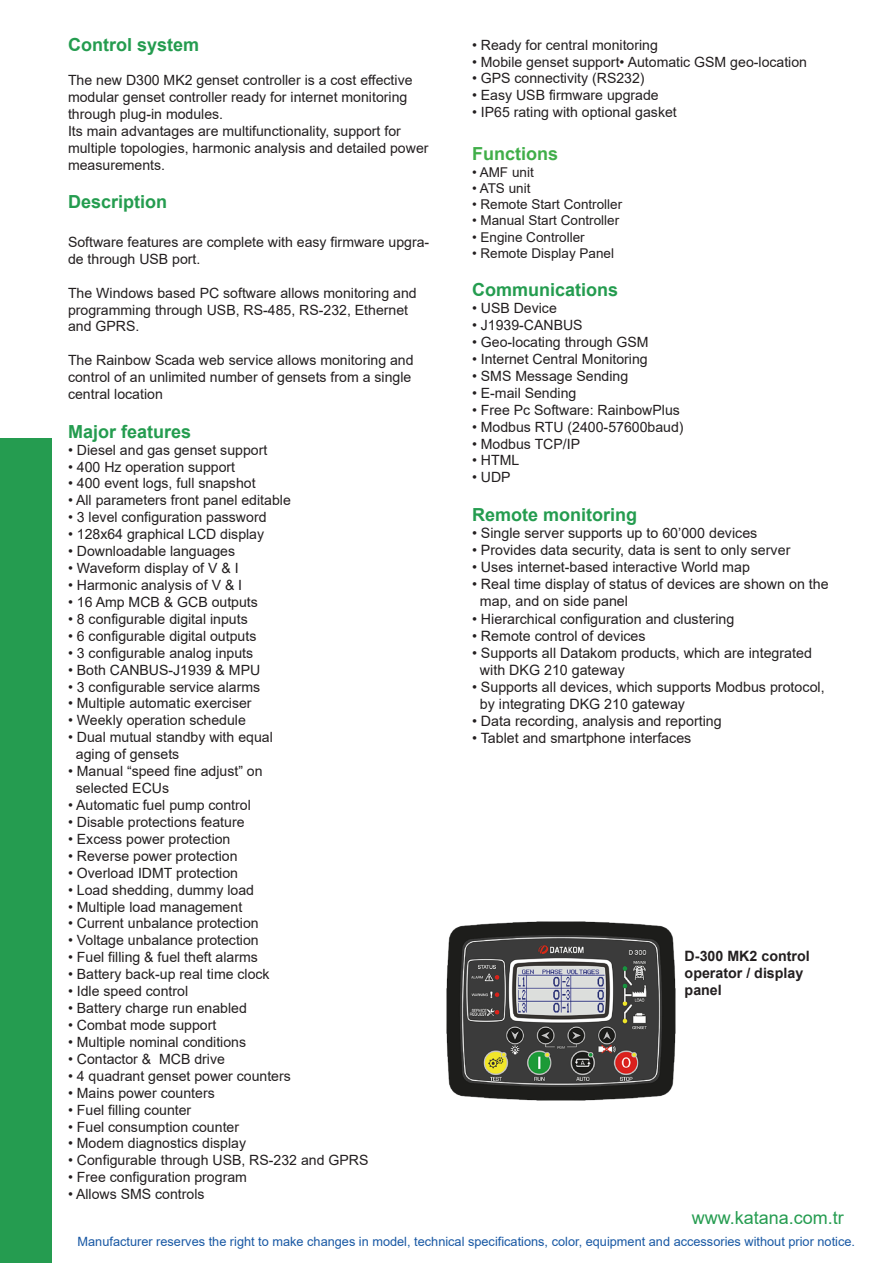
<style>
.page{position:relative;width:893px;height:1263px;background:#fff}
.page>*{position:absolute;margin:0;border:0;box-sizing:border-box;transform-origin:0 0}
.t1{font:700 18px "Arial";color:#249c4f}
.t2{font:18px "Arial";color:#259c50}
.t3{font:700 18px "Arial";color:#40ae49}
.t4{font:14.25px/17.1px "Arial";color:#231f20}
.t5{font:700 14.25px/17.1px "Arial";color:#231f20}
.t6{font:14.1px/17px "Arial";color:#231f20}
.t7{font:13.5px "Arial";color:#231f20}
.t8{font:12.75px "Arial";color:#1858a4}
</style>
<div class="page">
<div style="left:0;top:438px;width:51px;height:825px;background:#259c50"></div>
<img style="left:446px;top:922px;width:229px;height:178px">
<p class="t1" style="left:68px;top:32px;width:133px">Control system</p>
<p class="t6" style="left:68px;top:72px;width:346px">The new D300 MK2 genset controller is a cost effective modular genset controller ready for internet monitoring through plug-in modules.</p>
<p class="t6" style="left:68px;top:122px;width:362px">Its main advantages are multifunctionality, support for multiple topologies, harmonic analysis and detailed power measurements.</p>
<p class="t1" style="left:68px;top:189px;width:101px">Description</p>
<p class="t6" style="left:68px;top:233px;width:363px">Software features are complete with easy firmware upgra&shy;de through USB port.</p>
<p class="t6" style="left:68px;top:284px;width:350px">The Windows based PC software allows monitoring and programming through USB, RS-485, RS-232, Ethernet and GPRS.</p>
<p class="t6" style="left:68px;top:352px;width:347px">The Rainbow Scada web service allows monitoring and control of an unlimited number of gensets from a single central location</p>
<p class="t1" style="left:68px;top:419px;width:125px">Major features</p>
<p class="t6" style="left:68px;top:441px;width:201px">• Diesel and gas genset support</p>
<p class="t6" style="left:68px;top:458px;width:169px">• 400 Hz operation support</p>
<p class="t6" style="left:68px;top:475px;width:189px">• 400 event logs, full snapshot</p>
<p class="t6" style="left:68px;top:492px;width:224px">• All parameters front panel editable</p>
<p class="t6" style="left:68px;top:509px;width:200px">• 3 level configuration password</p>
<p class="t6" style="left:68px;top:526px;width:198px">• 128x64 graphical LCD display</p>
<p class="t6" style="left:68px;top:543px;width:169px">• Downloadable languages</p>
<p class="t6" style="left:68px;top:559px;width:172px">• Waveform display of V &amp; I</p>
<p class="t6" style="left:68px;top:576px;width:176px">• Harmonic analysis of V &amp; I</p>
<p class="t6" style="left:68px;top:593px;width:191px">• 16 Amp MCB &amp; GCB outputs</p>
<p class="t6" style="left:68px;top:610px;width:181px">• 8 configurable digital inputs</p>
<p class="t6" style="left:68px;top:627px;width:190px">• 6 configurable digital outputs</p>
<p class="t6" style="left:68px;top:644px;width:187px">• 3 configurable analog inputs</p>
<p class="t6" style="left:68px;top:661px;width:194px">• Both CANBUS-J1939 &amp; MPU</p>
<p class="t6" style="left:68px;top:678px;width:194px">• 3 configurable service alarms</p>
<p class="t6" style="left:68px;top:695px;width:185px">• Multiple automatic exerciser</p>
<p class="t6" style="left:68px;top:712px;width:179px">• Weekly operation schedule</p>
<p class="t6" style="left:68px;top:729px;width:206px">• Dual mutual standby with equal</p>
<p class="t6" style="left:76px;top:746px;width:105px">aging of gensets</p>
<p class="t6" style="left:68px;top:763px;width:196px">• Manual “speed fine adjust” on</p>
<p class="t6" style="left:76px;top:779px;width:95px">selected ECUs</p>
<p class="t6" style="left:68px;top:796px;width:184px">• Automatic fuel pump control</p>
<p class="t6" style="left:68px;top:813px;width:178px">• Disable protections feature</p>
<p class="t6" style="left:68px;top:830px;width:164px">• Excess power protection</p>
<p class="t6" style="left:68px;top:847px;width:171px">• Reverse power protection</p>
<p class="t6" style="left:68px;top:864px;width:172px">• Overload IDMT protection</p>
<p class="t6" style="left:68px;top:881px;width:187px">• Load shedding, dummy load</p>
<p class="t6" style="left:68px;top:898px;width:176px">• Multiple load management</p>
<p class="t6" style="left:68px;top:915px;width:192px">• Current unbalance protection</p>
<p class="t6" style="left:68px;top:932px;width:192px">• Voltage unbalance protection</p>
<p class="t6" style="left:68px;top:949px;width:191px">• Fuel filling &amp; fuel theft alarms</p>
<p class="t6" style="left:68px;top:966px;width:203px">• Battery back-up real time clock</p>
<p class="t6" style="left:68px;top:982px;width:122px">• Idle speed control</p>
<p class="t6" style="left:68px;top:999px;width:180px">• Battery charge run enabled</p>
<p class="t6" style="left:68px;top:1016px;width:150px">• Combat mode support</p>
<p class="t6" style="left:68px;top:1033px;width:180px">• Multiple nominal conditions</p>
<p class="t6" style="left:68px;top:1050px;width:158px">• Contactor &amp; MCB drive</p>
<p class="t6" style="left:68px;top:1067px;width:224px">• 4 quadrant genset power counters</p>
<p class="t6" style="left:68px;top:1084px;width:148px">• Mains power counters</p>
<p class="t6" style="left:68px;top:1101px;width:125px">• Fuel filling counter</p>
<p class="t6" style="left:68px;top:1118px;width:173px">• Fuel consumption counter</p>
<p class="t6" style="left:68px;top:1135px;width:180px">• Modem diagnostics display</p>
<p class="t6" style="left:68px;top:1152px;width:302px">• Configurable through USB, RS-232 and GPRS</p>
<p class="t6" style="left:68px;top:1169px;width:180px">• Free configuration program</p>
<p class="t6" style="left:68px;top:1186px;width:138px">• Allows SMS controls</p>
<p class="t6" style="left:472px;top:36px;width:187px">• Ready for central monitoring</p>
<p class="t6" style="left:472px;top:53px;width:337px">• Mobile genset support• Automatic GSM geo-location</p>
<p class="t6" style="left:472px;top:70px;width:174px">• GPS connectivity (RS232)</p>
<p class="t6" style="left:472px;top:87px;width:188px">• Easy USB firmware upgrade</p>
<p class="t6" style="left:472px;top:104px;width:206px">• IP65 rating with optional gasket</p>
<p class="t3" style="left:472px;top:141px;width:88px">Functions</p>
<p class="t7" style="left:472px;top:163px;width:63px">• AMF unit</p>
<p class="t7" style="left:472px;top:179px;width:60px">• ATS unit</p>
<p class="t7" style="left:472px;top:195px;width:152px">• Remote Start Controller</p>
<p class="t7" style="left:472px;top:211px;width:149px">• Manual Start Controller</p>
<p class="t7" style="left:472px;top:227px;width:114px">• Engine Controller</p>
<p class="t7" style="left:472px;top:244px;width:144px">• Remote Display Panel</p>
<p class="t1" style="left:472px;top:277px;width:148px">Communications</p>
<p class="t6" style="left:472px;top:300px;width:86px">• USB Device</p>
<p class="t6" style="left:472px;top:317px;width:112px">• J1939-CANBUS</p>
<p class="t6" style="left:472px;top:333px;width:178px">• Geo-locating through GSM</p>
<p class="t6" style="left:472px;top:350px;width:177px">• Internet Central Monitoring</p>
<p class="t6" style="left:472px;top:367px;width:158px">• SMS Message Sending</p>
<p class="t6" style="left:472px;top:384px;width:106px">• E-mail Sending</p>
<p class="t6" style="left:472px;top:401px;width:209px">• Free Pc Software: RainbowPlus</p>
<p class="t6" style="left:472px;top:418px;width:213px">• Modbus RTU (2400-57600baud)</p>
<p class="t6" style="left:472px;top:435px;width:110px">• Modbus TCP/IP</p>
<p class="t6" style="left:472px;top:452px;width:49px">• HTML</p>
<p class="t6" style="left:472px;top:469px;width:40px">• UDP</p>
<p class="t1" style="left:472px;top:502px;width:167px">Remote monitoring</p>
<p class="t4" style="left:472px;top:524px;width:287px">• Single server supports up to 60’000 devices</p>
<p class="t4" style="left:472px;top:541px;width:320px">• Provides data security, data is sent to only server</p>
<p class="t4" style="left:472px;top:558px;width:279px">• Uses internet-based interactive World map</p>
<p class="t4" style="left:480px;top:576px;width:350px;text-indent:-8px">• Real time display of status of devices are shown on the map, and on side panel</p>
<p class="t4" style="left:472px;top:610px;width:264px">• Hierarchical configuration and clustering</p>
<p class="t4" style="left:472px;top:627px;width:175px">• Remote control of devices</p>
<p class="t4" style="left:480px;top:644px;width:334px;text-indent:-8px">• Supports all Datakom products, which are integrated with DKG 210 gateway</p>
<p class="t4" style="left:480px;top:678px;width:346px;text-indent:-8px">• Supports all devices, which supports Modbus protocol, by integrating DKG 210 gateway</p>
<p class="t4" style="left:472px;top:712px;width:251px">• Data recording, analysis and reporting</p>
<p class="t4" style="left:472px;top:729px;width:221px">• Tablet and smartphone interfaces</p>
<p class="t5" style="left:685px;top:948px;width:127px">D-300 MK2 control operator / display panel</p>
<p class="t2" style="left:692px;top:1205px;width:154px">www.katana.com.tr</p>
<p class="t8" style="left:78px;top:1232px;width:779px">Manufacturer reserves the right to make changes in model, technical specifications, color, equipment and accessories without prior notice.</p>
</div>
